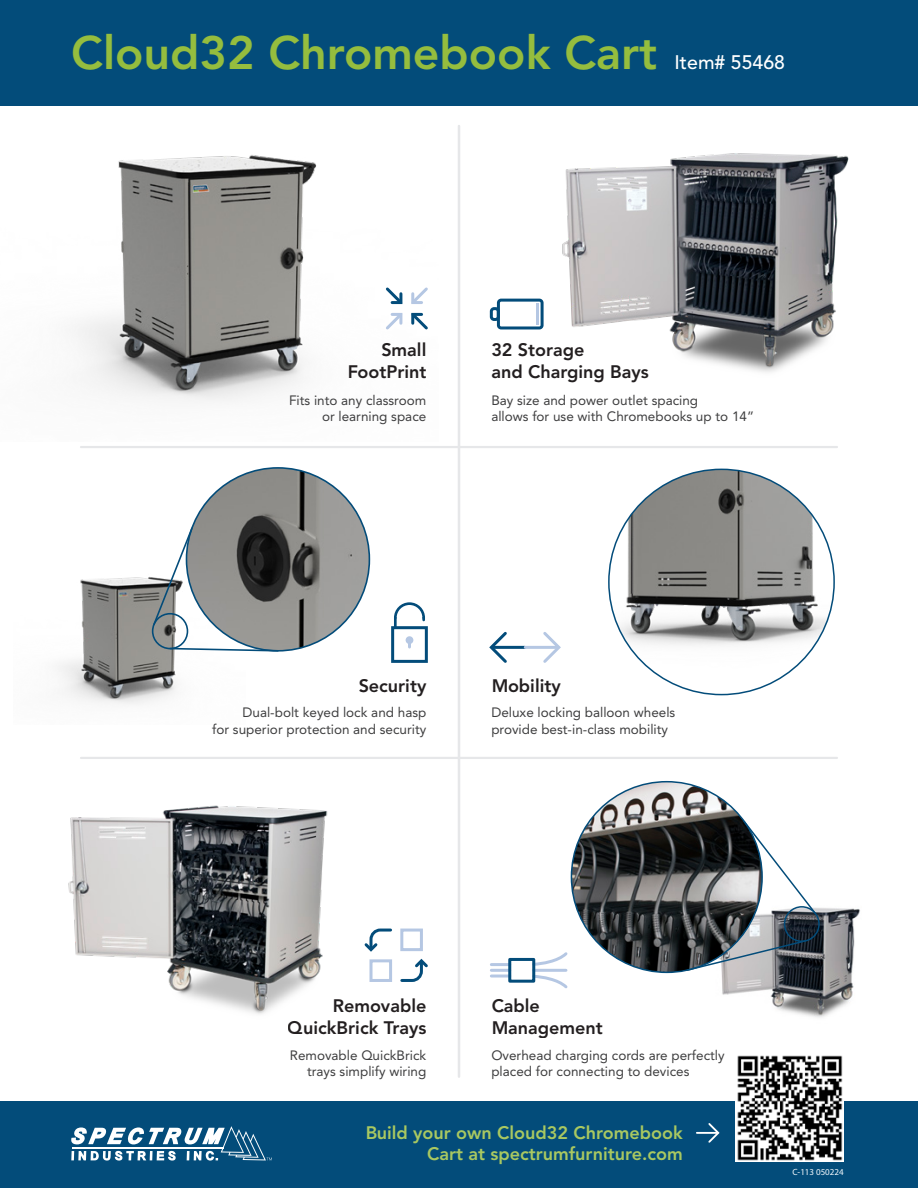
<style>
.page{position:relative;width:918px;height:1188px;background:#fff}
.page>*{position:absolute;margin:0;border:0;box-sizing:border-box;transform-origin:0 0}
.t1{font:800 46.5px "Avenir LT Std";color:#95bd3e}
.t2{font:500 19.5px "Avenir LT Std";color:#fff}
.t3{font:800 18px/21.6px "Avenir LT Std";color:#231f20;text-align:right}
.t4{font:800 18px/21.6px "Avenir LT Std";color:#a9c861;text-align:right}
.t5{font:13.5px/16.2px "Avenir LT Std";color:#3e3e3f;text-align:right}
.t6{font:9px "Myriad Pro";color:#f3f8fc}
</style>
<div class="page">
<img style="left:74px;top:155px;width:243px;height:246px">
<img style="left:501px;top:153px;width:348px;height:219px">
<img style="left:58px;top:577px;width:188px;height:127px">
<img style="left:186px;top:468px;width:183px;height:183px;border-radius:91px">
<div style="left:152px;top:613px;width:36px;height:36px;border:2px solid #034c7a;border-radius:50%"></div>
<svg style="left:152px;top:526px;width:42px;height:100px"></svg>
<svg style="left:168px;top:647px;width:112px;height:5px"></svg>
<img style="left:68px;top:805px;width:260px;height:209px">
<svg style="left:386px;top:287px;width:42px;height:43px"></svg>
<div style="left:490px;top:307px;width:10px;height:14px;border:3px solid #034c7a;border-radius:3px"></div>
<div style="left:497px;top:299px;width:47px;height:30px;border:3px solid #034c7a;border-radius:3px"></div>
<hr style="left:536px;top:303px;width:3px;height:22px;background:#b5c7e3">
<div style="left:391px;top:626px;width:37px;height:37px;border:3px solid #034c7a"></div>
<div style="left:406px;top:636px;width:7px;height:8px;border:2px solid #b5c7e3;border-radius:50%"></div>
<svg style="left:407px;top:637px;width:5px;height:10px"></svg>
<svg style="left:393px;top:602px;width:33px;height:26px"></svg>
<svg style="left:489px;top:631px;width:21px;height:32px"></svg>
<hr style="left:492px;top:646px;width:33px;height:3px;background:#034c7a">
<svg style="left:543px;top:632px;width:18px;height:31px"></svg>
<hr style="left:525px;top:646px;width:33px;height:3px;background:#b5c7e3">
<svg style="left:531px;top:952px;width:37px;height:37px"></svg>
<hr style="left:491px;top:963px;width:19px;height:3px;background:#b5c7e3">
<hr style="left:491px;top:969px;width:19px;height:3px;background:#b5c7e3">
<hr style="left:491px;top:975px;width:19px;height:3px;background:#b5c7e3">
<div style="left:508px;top:958px;width:27px;height:25px;border:3px solid #034c7a"></div>
<svg style="left:364px;top:928px;width:64px;height:54px"></svg>
<img style="left:609px;top:469px;width:225px;height:213px">
<img style="left:721px;top:908px;width:139px;height:110px">
<img style="left:571px;top:782px;width:191px;height:190px;border-radius:95px">
<div style="left:784px;top:906px;width:36px;height:36px;border:2px solid #034c7a;border-radius:50%"></div>
<svg style="left:742px;top:819px;width:75px;height:96px"></svg>
<svg style="left:685px;top:939px;width:122px;height:33px;background:#71767c"></svg>
<div style="left:0;top:0;width:918px;height:105px;background:#034c7a"></div>
<hr style="left:458px;top:126px;width:2px;height:951px;background:#e6e7e9">
<hr style="left:81px;top:757px;width:756px;height:2px;background:#e6e7e9">
<hr style="left:81px;top:446px;width:756px;height:2px;background:#e6e7e9">
<div style="left:0;top:1101px;width:918px;height:87px;background:#034c7a"></div>
<svg style="left:71px;top:1126px;width:201px;height:35px"></svg>
<img style="left:736px;top:1055px;width:108px;height:106px">
<svg style="left:707px;top:1123px;width:13px;height:20px"></svg>
<hr style="left:697px;top:1132px;width:21px;height:2px;background:#fff">
<h1 class="t1" style="left:71px;top:25px;width:588px">Cloud32 Chromebook Cart</h1>
<h2 class="t2" style="left:675px;top:51px;width:112px">Item# 55468</h2>
<h3 class="t3" style="left:347px;top:339px;width:81px">Small<br>FootPrint</h3>
<h3 class="t3" style="left:491px;top:339px;width:159px;text-align:left">32 Storage<br>and Charging Bays</h3>
<p class="t5" style="left:491px;top:392px;width:264px;text-align:left">Bay size and power outlet spacing<br>allows for use with Chromebooks up to 14”</p>
<p class="t5" style="left:289px;top:392px;width:139px">Fits into any classroom or learning space</p>
<h3 class="t3" style="left:359px;top:675px;width:69px">Security</h3>
<p class="t5" style="left:212px;top:705px;width:216px">Dual-bolt keyed lock and hasp<br>for superior protection and security</p>
<h3 class="t3" style="left:491px;top:675px;width:71px">Mobility</h3>
<p class="t5" style="left:491px;top:705px;width:186px;text-align:left">Deluxe locking balloon wheels provide best-in-class mobility</p>
<h3 class="t3" style="left:288px;top:995px;width:140px">Removable<br>QuickBrick Trays</h3>
<p class="t5" style="left:290px;top:1047px;width:138px">Removable QuickBrick trays simplify wiring</p>
<h3 class="t3" style="left:491px;top:995px;width:113px;text-align:left">Cable<br>Management</h3>
<p class="t5" style="left:491px;top:1047px;width:235px;text-align:left">Overhead charging cords are perfectly placed for connecting to devices</p>
<h3 class="t4" style="left:365px;top:1122px;width:319px">Build your own Cloud32 Chromebook<br>Cart at spectrumfurniture.com</h3>
<p class="t6" style="left:792px;top:1166px;width:53px">C-113 050224</p>
</div>
